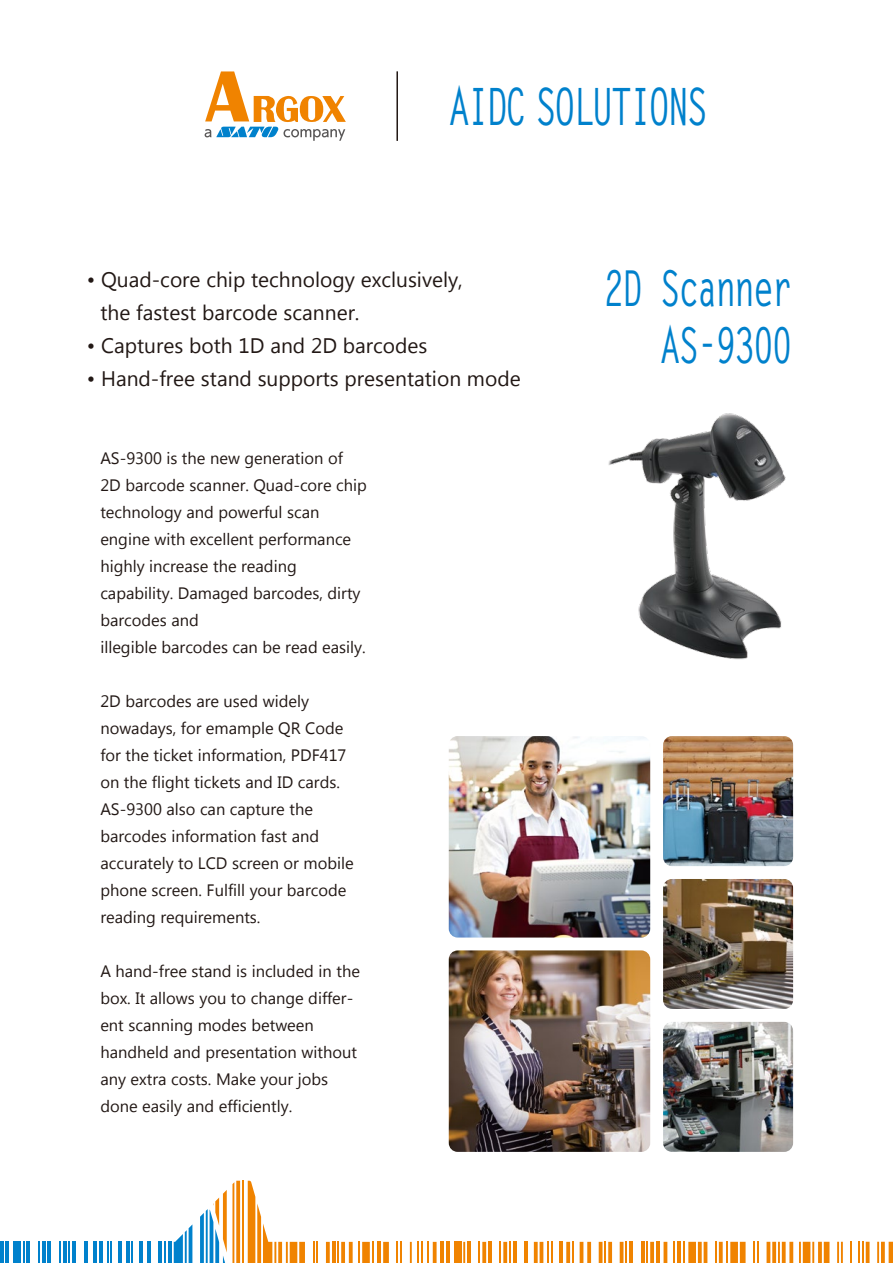
<style>
.page{position:relative;width:893px;height:1263px;background:#fff}
.page>*{position:absolute;margin:0;border:0;box-sizing:border-box;transform-origin:0 0}
.t1{font:700 51.45px "Letter Gothic Std";letter-spacing:-.075em;color:#0081cc;scale:.7 1}
.t2{font:700 49.5px/57px "Letter Gothic Std";letter-spacing:-.06em;color:#0081cc;text-align:right;scale:.7 1}
.t3{font:21px/33px "Microsoft New Tai Lue";color:#221815}
.t4{font:16.5px/27px "Microsoft New Tai Lue";color:#221815}
</style>
<div class="page">
<hr style="left:110px;top:1242px;width:2px;height:21px;background:#0081cc">
<hr style="left:93px;top:1242px;width:4px;height:21px;background:#0081cc">
<hr style="left:118px;top:1242px;width:4px;height:21px;background:#0081cc">
<hr style="left:131px;top:1242px;width:2px;height:21px;background:#0081cc">
<hr style="left:139px;top:1242px;width:4px;height:21px;background:#0081cc">
<svg style="left:107px;top:1242px;width:1px;height:21px"></svg>
<hr style="left:84px;top:1242px;width:4px;height:21px;background:#0081cc">
<hr style="left:99px;top:1242px;width:4px;height:21px;background:#0081cc">
<hr style="left:147px;top:1242px;width:3px;height:21px;background:#0081cc">
<hr style="left:158px;top:1242px;width:4px;height:21px;background:#0081cc">
<hr style="left:164px;top:1242px;width:2px;height:21px;background:#0081cc">
<hr style="left:168px;top:1242px;width:3px;height:21px;background:#0081cc">
<hr style="left:126px;top:1242px;width:3px;height:21px;background:#0081cc">
<div style="left:13px;top:1242px;width:8px;height:21px;background:#0081cc"></div>
<hr style="left:0;top:1242px;width:4px;height:21px;background:#0081cc">
<hr style="left:6px;top:1242px;width:3px;height:21px;background:#0081cc">
<hr style="left:42px;top:1242px;width:4px;height:21px;background:#0081cc">
<hr style="left:23px;top:1242px;width:2px;height:21px;background:#0081cc">
<hr style="left:63px;top:1242px;width:4px;height:21px;background:#0081cc">
<hr style="left:59px;top:1242px;width:2px;height:21px;background:#0081cc">
<hr style="left:68px;top:1242px;width:2px;height:21px;background:#0081cc">
<hr style="left:47px;top:1242px;width:4px;height:21px;background:#0081cc">
<hr style="left:26px;top:1242px;width:4px;height:21px;background:#0081cc">
<hr style="left:72px;top:1242px;width:4px;height:21px;background:#0081cc">
<hr style="left:38px;top:1242px;width:2px;height:21px;background:#0081cc">
<svg style="left:719px;top:1242px;width:4px;height:21px"></svg>
<hr style="left:726px;top:1242px;width:2px;height:21px;background:#f08300">
<svg style="left:730px;top:1242px;width:16px;height:21px"></svg>
<hr style="left:753px;top:1242px;width:2px;height:21px;background:#f08300">
<hr style="left:757px;top:1242px;width:2px;height:21px;background:#f08300">
<hr style="left:677px;top:1242px;width:4px;height:21px;background:#f08300">
<hr style="left:673px;top:1242px;width:2px;height:21px;background:#f08300">
<hr style="left:715px;top:1242px;width:2px;height:21px;background:#f08300">
<svg style="left:683px;top:1242px;width:24px;height:21px"></svg>
<svg style="left:866px;top:1242px;width:3px;height:21px"></svg>
<hr style="left:862px;top:1242px;width:2px;height:21px;background:#f08300">
<svg style="left:877px;top:1242px;width:16px;height:21px"></svg>
<svg style="left:664px;top:1242px;width:3px;height:21px"></svg>
<hr style="left:858px;top:1242px;width:2px;height:21px;background:#f08300">
<svg style="left:766px;top:1242px;width:27px;height:21px"></svg>
<svg style="left:837px;top:1242px;width:6px;height:21px"></svg>
<hr style="left:850px;top:1242px;width:2px;height:21px;background:#f08300">
<svg style="left:799px;top:1242px;width:30px;height:21px"></svg>
<hr style="left:625px;top:1242px;width:2px;height:21px;background:#f08300">
<svg style="left:341px;top:1242px;width:12px;height:21px"></svg>
<hr style="left:358px;top:1242px;width:2px;height:21px;background:#f08300">
<svg style="left:362px;top:1242px;width:8px;height:21px"></svg>
<hr style="left:372px;top:1242px;width:2px;height:21px;background:#f08300">
<hr style="left:337px;top:1242px;width:2px;height:21px;background:#f08300">
<svg style="left:326px;top:1242px;width:4px;height:21px"></svg>
<hr style="left:332px;top:1242px;width:3px;height:21px;background:#f08300">
<hr style="left:656px;top:1242px;width:4px;height:21px;background:#f08300">
<hr style="left:417px;top:1242px;width:2px;height:21px;background:#f08300">
<hr style="left:377px;top:1242px;width:4px;height:21px;background:#f08300">
<hr style="left:316px;top:1242px;width:2px;height:21px;background:#f08300">
<hr style="left:427px;top:1242px;width:2px;height:21px;background:#f08300">
<hr style="left:400px;top:1242px;width:2px;height:21px;background:#f08300">
<svg style="left:383px;top:1242px;width:6px;height:21px"></svg>
<hr style="left:396px;top:1242px;width:2px;height:21px;background:#f08300">
<svg style="left:410px;top:1242px;width:2px;height:21px"></svg>
<hr style="left:242px;top:1181px;width:2px;height:82px;background:#f08300">
<svg style="left:200px;top:1181px;width:40px;height:82px"></svg>
<svg style="left:313px;top:1242px;width:1px;height:21px"></svg>
<hr style="left:421px;top:1242px;width:2px;height:21px;background:#f08300">
<svg style="left:580px;top:1242px;width:11px;height:21px"></svg>
<hr style="left:547px;top:1242px;width:2px;height:21px;background:#f08300">
<hr style="left:559px;top:1242px;width:3px;height:21px;background:#f08300">
<hr style="left:551px;top:1242px;width:2px;height:21px;background:#f08300">
<svg style="left:599px;top:1242px;width:3px;height:21px"></svg>
<svg style="left:566px;top:1242px;width:4px;height:21px"></svg>
<hr style="left:572px;top:1242px;width:2px;height:21px;background:#f08300">
<hr style="left:646px;top:1242px;width:2px;height:21px;background:#f08300">
<svg style="left:650px;top:1242px;width:4px;height:21px"></svg>
<hr style="left:641px;top:1242px;width:3px;height:21px;background:#f08300">
<svg style="left:608px;top:1242px;width:4px;height:21px"></svg>
<hr style="left:604px;top:1242px;width:2px;height:21px;background:#f08300">
<svg style="left:620px;top:1242px;width:3px;height:21px"></svg>
<hr style="left:629px;top:1242px;width:4px;height:21px;background:#f08300">
<svg style="left:463px;top:1242px;width:2px;height:21px"></svg>
<hr style="left:467px;top:1242px;width:4px;height:21px;background:#f08300">
<div style="left:454px;top:1242px;width:7px;height:21px;background:#f08300"></div>
<hr style="left:440px;top:1242px;width:4px;height:21px;background:#f08300">
<svg style="left:479px;top:1242px;width:7px;height:21px"></svg>
<hr style="left:446px;top:1242px;width:4px;height:21px;background:#f08300">
<svg style="left:433px;top:1242px;width:4px;height:21px"></svg>
<hr style="left:524px;top:1242px;width:4px;height:21px;background:#f08300">
<hr style="left:513px;top:1242px;width:4px;height:21px;background:#f08300">
<hr style="left:488px;top:1242px;width:4px;height:21px;background:#f08300">
<svg style="left:534px;top:1242px;width:9px;height:21px"></svg>
<hr style="left:509px;top:1242px;width:2px;height:21px;background:#f08300">
<hr style="left:499px;top:1242px;width:2px;height:21px;background:#f08300">
<svg style="left:503px;top:1242px;width:4px;height:21px"></svg>
<svg style="left:205px;top:71px;width:141px;height:70px"></svg>
<hr style="left:396px;top:71px;width:2px;height:70px;background:#221815">
<img style="left:608px;top:413px;width:178px;height:247px">
<svg style="left:248px;top:1181px;width:57px;height:82px"></svg>
<svg style="left:174px;top:1225px;width:18px;height:38px"></svg>
<img style="left:663px;top:736px;width:130px;height:130px">
<img style="left:663px;top:879px;width:130px;height:130px">
<img style="left:663px;top:1022px;width:130px;height:130px">
<img style="left:449px;top:950px;width:201px;height:202px">
<img style="left:449px;top:736px;width:201px;height:201px">
<h1 class="t1" style="left:449px;top:75px;width:372px">AIDC SOLUTIONS</h1>
<p class="t3" style="left:100px;top:265px;width:364px;text-indent:-14px">• Quad-core chip technology exclusively, the fastest barcode scanner.</p>
<p class="t3" style="left:87px;top:331px;width:342px">• Captures both 1D and 2D barcodes</p>
<p class="t3" style="left:87px;top:364px;width:435px">• Hand-free stand supports presentation mode</p>
<p class="t4" style="left:100px;top:446px;width:268px">AS-9300 is the new generation of<br>2D barcode scanner. Quad-core chip technology and powerful scan engine with excellent performance highly increase the reading capability. Damaged barcodes, dirty barcodes and<br>illegible barcodes can be read easily.</p>
<p class="t4" style="left:100px;top:689px;width:255px">2D barcodes are used widely nowadays, for emample QR Code for the ticket information, PDF417 on the flight tickets and ID cards.<br>AS-9300 also can capture the barcodes information fast and accurately to LCD screen or mobile phone screen. Fulfill your barcode reading requirements.</p>
<p class="t4" style="left:100px;top:959px;width:261px">A hand-free stand is included in the box. It allows you to change differ&shy;ent scanning modes between handheld and presentation without any extra costs. Make your jobs done easily and efficiently.</p>
<h2 class="t2" style="left:603px;top:260px;width:272px">2D Scanner<br>AS-9300</h2>
</div>
